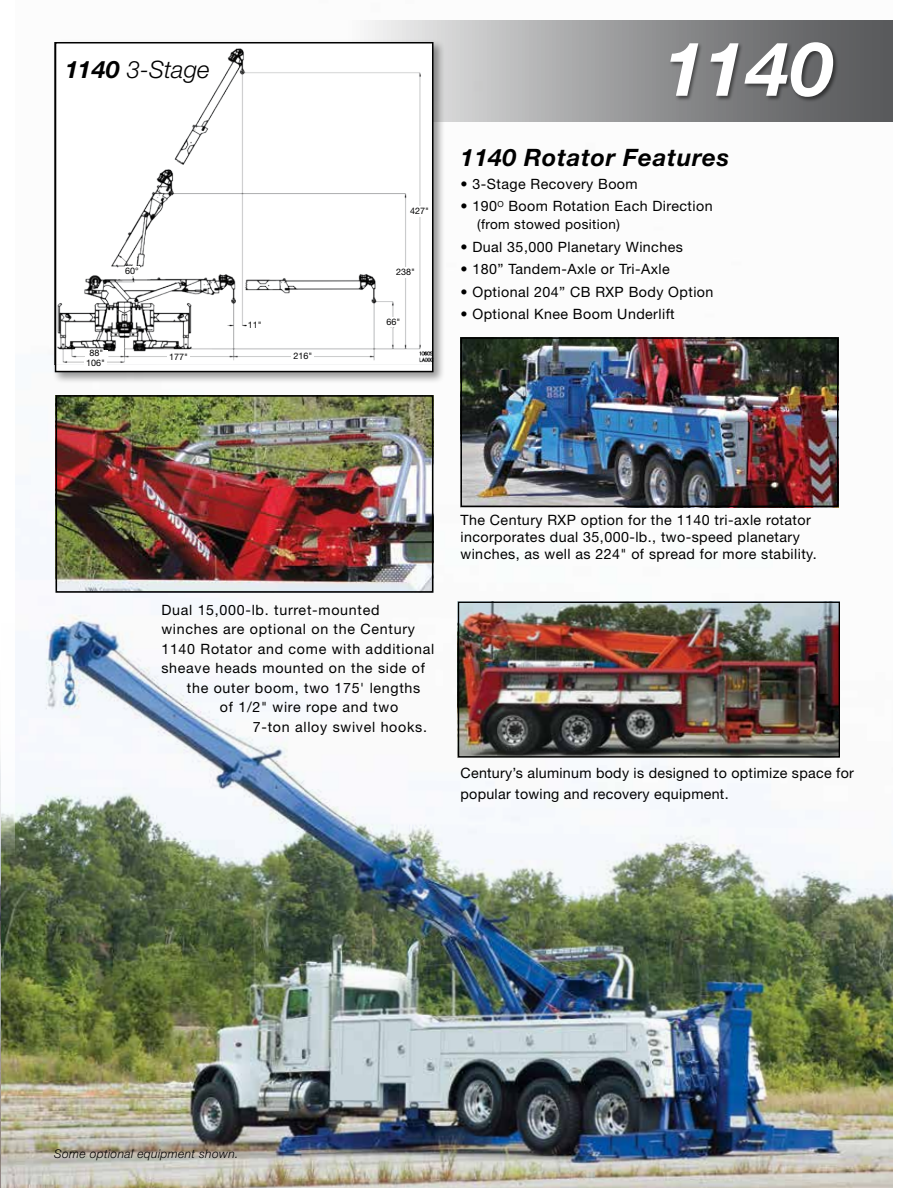
<style>
.page{position:relative;width:918px;height:1188px;background:#fff}
.page>*{position:absolute;margin:0;border:0;box-sizing:border-box;transform-origin:0 0}
.t1{font:italic 700 75px "Helvetica Neue LT Std";color:#fff}
.t2{font:italic 700 24px "Helvetica Neue LT Std";letter-spacing:.03em;color:#000}
.t3{font:italic 300 24px "Helvetica Neue LT Std";color:#000}
.t4{font:14.25px/17.1px "Helvetica Neue LT Std";letter-spacing:.03em;color:#000}
.t5{font:14.25px "Helvetica Neue LT Std";letter-spacing:.05em;color:#000}
.t6{font:13.5px "Helvetica Neue LT Std";letter-spacing:.03em;color:#000}
.t7{font:italic 300 12px "Helvetica Neue LT Std";letter-spacing:.03em;color:#000}
.t8{font:9px "Helvetica Neue LT Std";color:#000}
.s1{font-weight:700}
</style>
<div class="page">
<img style="left:0;top:855px;width:1px;height:333px">
<img style="left:2px;top:337px;width:890px;height:851px">
<svg style="left:364px;top:20px;width:528px;height:102px;background:#9b9b9c"></svg>
<div style="left:52px;top:40px;width:393px;height:344px;background:#000;opacity:.4"></div>
<img style="left:58px;top:42px;width:376px;height:322px">
<div style="left:55px;top:42px;width:378px;height:330px;border:2px solid #000"></div>
<div style="left:408px;top:206px;width:23px;height:11px;background:#fff"></div>
<div style="left:125px;top:266px;width:15px;height:10px;background:#fff"></div>
<div style="left:84px;top:358px;width:23px;height:10px;background:#fff"></div>
<div style="left:292px;top:353px;width:22px;height:8px;background:#fff"></div>
<div style="left:85px;top:350px;width:23px;height:8px;background:#fff"></div>
<div style="left:248px;top:321px;width:14px;height:8px;background:#fff"></div>
<div style="left:394px;top:267px;width:23px;height:11px;background:#fff"></div>
<div style="left:385px;top:317px;width:17px;height:10px;background:#fff"></div>
<div style="left:167px;top:353px;width:23px;height:8px;background:#fff"></div>
<div style="left:669px;top:42px;width:170px;height:61px;background:#000;opacity:.5"></div>
<img style="left:462px;top:339px;width:374px;height:166px">
<div style="left:460px;top:337px;width:378px;height:170px;border:1px solid #000"></div>
<img style="left:460px;top:604px;width:378px;height:151px">
<div style="left:458px;top:602px;width:382px;height:155px;border:1px solid #000"></div>
<img style="left:58px;top:395px;width:376px;height:198px">
<div style="left:55px;top:395px;width:378px;height:198px;border:2px solid #000"></div>
<div style="left:0;top:0;width:15px;height:855px;background:#fff"></div>
<h2 class="t3" style="left:65px;top:55px;width:146px"><span class="s1">1140</span> 3-Stage</h2>
<p class="t8" style="left:125px;top:266px;width:15px">60°</p>
<p class="t8" style="left:89px;top:348px;width:15px">88"</p>
<p class="t8" style="left:86px;top:357px;width:20px">106"</p>
<p class="t8" style="left:169px;top:351px;width:20px">177"</p>
<p class="t8" style="left:248px;top:319px;width:15px">11"</p>
<p class="t8" style="left:294px;top:351px;width:20px">216"</p>
<p class="t8" style="left:410px;top:206px;width:20px">427"</p>
<p class="t8" style="left:396px;top:267px;width:20px">238"</p>
<p class="t8" style="left:387px;top:317px;width:15px">66"</p>
<h1 class="t1" style="left:663px;top:23px;width:171px">1140</h1>
<h2 class="t2" style="left:460px;top:143px;width:270px">1140 Rotator Features</h2>
<p class="t4" style="left:460px;top:175px;width:179px">• 3-Stage Recovery Boom</p>
<p class="t4" style="left:460px;top:198px;width:254px">• 190<sup>O</sup> Boom Rotation Each Direction</p>
<p class="t6" style="left:477px;top:217px;width:144px">(from stowed position)</p>
<p class="t4" style="left:460px;top:238px;width:224px">• Dual 35,000 Planetary Winches</p>
<p class="t4" style="left:460px;top:261px;width:211px">• 180” Tandem-Axle or Tri-Axle</p>
<p class="t4" style="left:460px;top:283px;width:254px">• Optional 204” CB RXP Body Option</p>
<p class="t4" style="left:460px;top:306px;width:216px">• Optional Knee Boom Underlift</p>
<p class="t5" style="left:161px;top:601px;width:220px">Dual 15,000-lb. turret-mounted</p>
<p class="t5" style="left:161px;top:621px;width:255px">winches are optional on the Century</p>
<p class="t5" style="left:161px;top:640px;width:274px">1140 Rotator and come with additional</p>
<p class="t5" style="left:161px;top:660px;width:265px">sheave heads mounted on the side of</p>
<p class="t5" style="left:187px;top:679px;width:235px">the outer boom, two 175' lengths</p>
<p class="t5" style="left:220px;top:699px;width:180px">of 1/2" wire rope and two</p>
<p class="t5" style="left:253px;top:718px;width:176px">7-ton alloy swivel hooks.</p>
<p class="t4" style="left:460px;top:511px;width:358px">The Century RXP option for the 1140 tri-axle rotator incorporates dual 35,000-lb., two-speed planetary winches, as well as 224" of spread for more stability.</p>
<p class="t4" style="left:460px;top:762px;width:395px;line-height:21px">Century’s aluminum body is designed to optimize space for popular towing and recovery equipment.</p>
<p class="t7" style="left:54px;top:1146px;width:186px">Some optional equipment shown.</p>
</div>
